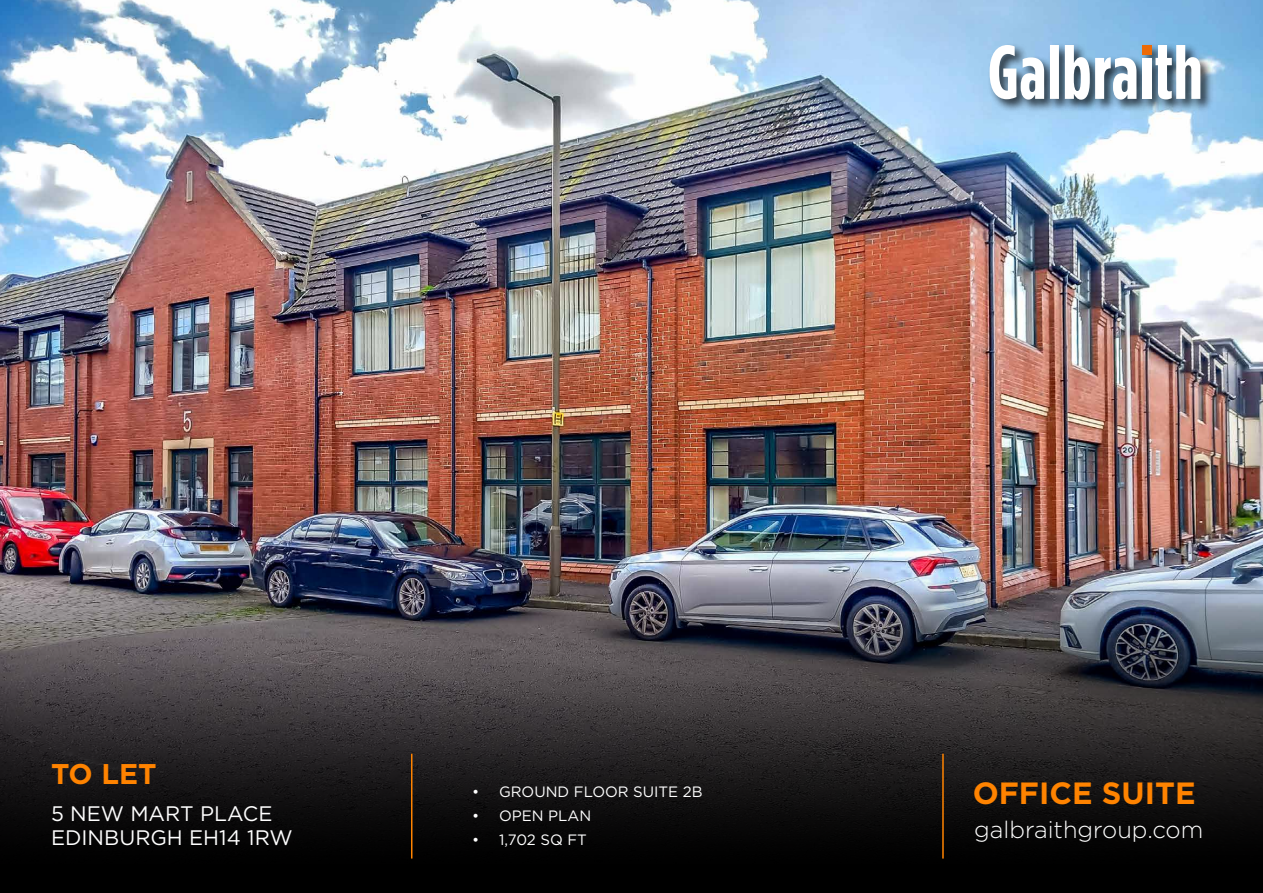
<style>
.page{position:relative;width:1263px;height:893px;background:#fff}
.page>*{position:absolute;margin:0;border:0;box-sizing:border-box;transform-origin:0 0}
.t1{font:700 30.75px "Gotham";color:#ff8300}
.t2{font:700 28.5px "Gotham";color:#ff8300}
.t3{font:300 23.7px "Gotham";color:#fff}
.t4{font:21px/24px "Gotham";color:#fff}
.t5{font:15px "Gotham";color:#fff}
</style>
<div class="page">
<img style="left:0;top:0;width:1263px;height:525px">
<img style="left:0;top:525px;width:1263px;height:368px">
<hr style="left:411px;top:754px;width:1px;height:104px;background:#ff8300">
<hr style="left:942px;top:754px;width:2px;height:104px;background:#ff8300">
<div style="left:987px;top:43px;width:227px;height:70px;background:#000;opacity:.75"></div>
<svg style="left:990px;top:45px;width:210px;height:55px"></svg>
<div style="left:1142px;top:45px;width:9px;height:10px;background:#ed6b06"></div>
<div style="left:1142px;top:58px;width:9px;height:41px;background:#fff"></div>
<h2 class="t2" style="left:51px;top:755px;width:107px">TO LET</h2>
<h3 class="t4" style="left:51px;top:801px;width:243px">5 NEW MART PLACE<br>EDINBURGH EH14 1RW</h3>
<p class="t5" style="left:472px;top:782px;width:232px">• GROUND FLOOR SUITE 2B</p>
<p class="t5" style="left:472px;top:806px;width:121px">• OPEN PLAN</p>
<p class="t5" style="left:472px;top:830px;width:116px">• 1,702 SQ FT</p>
<h1 class="t1" style="left:973px;top:772px;width:224px">OFFICE SUITE</h1>
<h3 class="t3" style="left:974px;top:814px;width:231px">galbraithgroup.com</h3>
</div>
